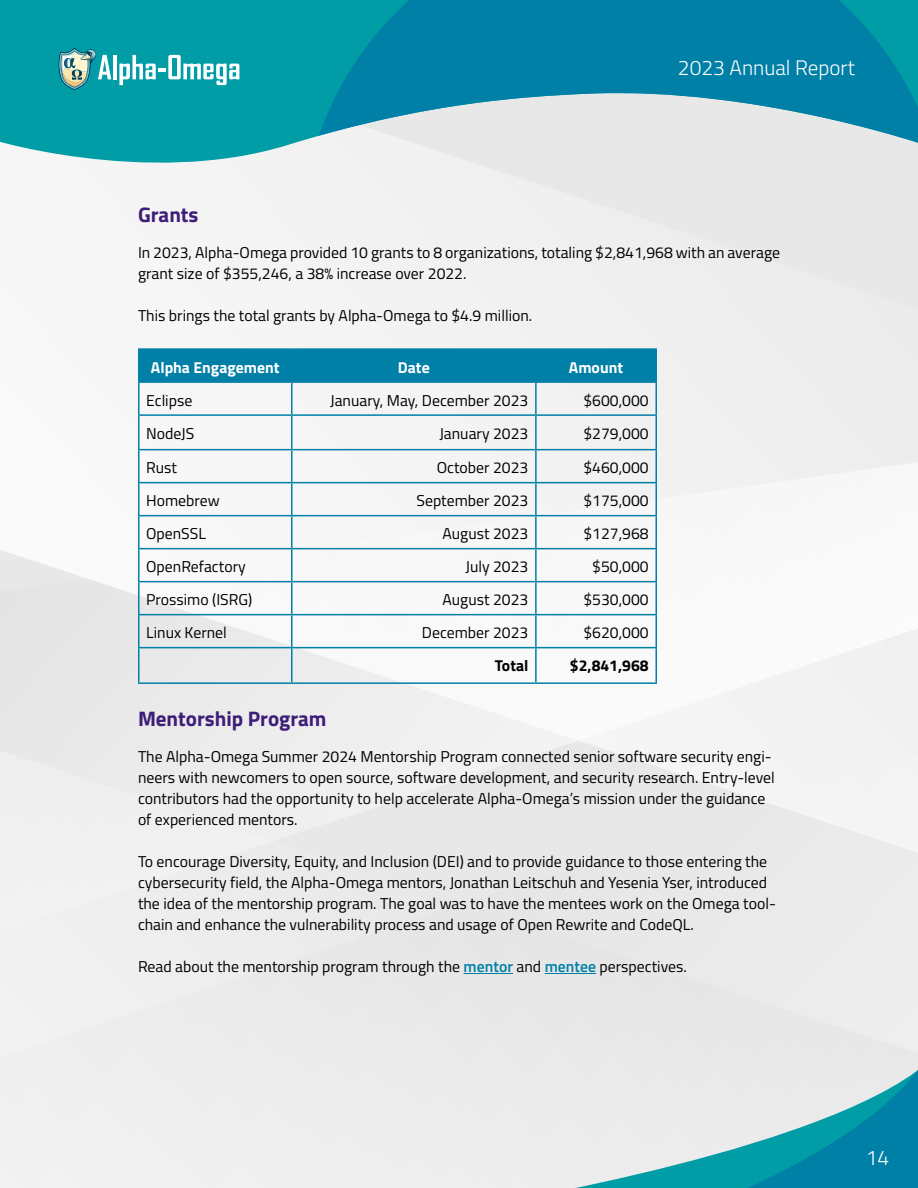
<style>
.page{position:relative;width:918px;height:1188px;background:#fff}
.page>*{position:absolute;margin:0;border:0;box-sizing:border-box;transform-origin:0 0}
.Heading_2{font:700 21px "Cairo";color:#3d1e78}
.t1{font:300 21px "Cairo";color:#fff}
.Body_First{font:15.75px/21px "Cairo";color:#000}
.Box_First{font:15.75px "Cairo";color:#000}
.Box_First-2{font:700 15.75px "Cairo";color:#fff}
.Box_First-3{font:700 15.75px "Cairo";color:#000}
.s1{font-weight:600;color:#007fa7}
</style>
<div class="page">
<img style="left:0;top:189px;width:918px;height:999px">
<svg style="left:0;top:0;width:918px;height:189px;fill:#009da7"></svg>
<svg style="left:319px;top:0;width:599px;height:147px;background:#3b9db7"></svg>
<svg style="left:58px;top:48px;width:53px;height:42px;background:#5faeac"></svg>
<hr style="left:113px;top:55px;width:4px;height:24px;background:#fff">
<svg style="left:119px;top:55px;width:120px;height:30px"></svg>
<hr style="left:464px;top:973px;width:49px;height:1px;background:#007fa7">
<hr style="left:545px;top:973px;width:51px;height:1px;background:#007fa7">
<div style="left:140px;top:350px;width:516px;height:31px;background:#007fa7"></div>
<hr style="left:138px;top:648px;width:2px;height:34px;background:#007fa7">
<hr style="left:138px;top:682px;width:154px;height:2px;background:#007fa7">
<hr style="left:656px;top:648px;width:1px;height:34px;background:#007fa7">
<hr style="left:536px;top:682px;width:121px;height:2px;background:#007fa7">
<hr style="left:291px;top:350px;width:1px;height:31px;background:#007fa7">
<hr style="left:535px;top:350px;width:2px;height:31px;background:#007fa7">
<hr style="left:291px;top:383px;width:1px;height:31px;background:#007fa7">
<hr style="left:535px;top:383px;width:2px;height:31px;background:#007fa7">
<hr style="left:291px;top:416px;width:1px;height:33px;background:#007fa7">
<hr style="left:535px;top:416px;width:2px;height:33px;background:#007fa7">
<hr style="left:291px;top:450px;width:1px;height:32px;background:#007fa7">
<hr style="left:535px;top:450px;width:2px;height:32px;background:#007fa7">
<hr style="left:291px;top:483px;width:1px;height:32px;background:#007fa7">
<hr style="left:535px;top:483px;width:2px;height:32px;background:#007fa7">
<hr style="left:291px;top:516px;width:1px;height:32px;background:#007fa7">
<hr style="left:535px;top:516px;width:2px;height:32px;background:#007fa7">
<hr style="left:291px;top:549px;width:1px;height:32px;background:#007fa7">
<hr style="left:535px;top:549px;width:2px;height:32px;background:#007fa7">
<hr style="left:291px;top:582px;width:1px;height:32px;background:#007fa7">
<hr style="left:535px;top:582px;width:2px;height:32px;background:#007fa7">
<hr style="left:291px;top:615px;width:1px;height:32px;background:#007fa7">
<hr style="left:535px;top:615px;width:2px;height:32px;background:#007fa7">
<hr style="left:291px;top:648px;width:1px;height:34px;background:#007fa7">
<hr style="left:535px;top:648px;width:2px;height:34px;background:#007fa7">
<hr style="left:292px;top:682px;width:244px;height:2px;background:#007fa7">
<hr style="left:138px;top:348px;width:154px;height:2px;background:#007fa7">
<hr style="left:138px;top:350px;width:2px;height:31px;background:#007fa7">
<hr style="left:292px;top:348px;width:244px;height:2px;background:#007fa7">
<hr style="left:536px;top:348px;width:121px;height:2px;background:#007fa7">
<hr style="left:656px;top:350px;width:1px;height:31px;background:#007fa7">
<hr style="left:138px;top:381px;width:154px;height:2px;background:#007fa7">
<hr style="left:138px;top:383px;width:2px;height:31px;background:#007fa7">
<hr style="left:292px;top:381px;width:244px;height:2px;background:#007fa7">
<hr style="left:536px;top:381px;width:121px;height:2px;background:#007fa7">
<hr style="left:656px;top:383px;width:1px;height:31px;background:#007fa7">
<hr style="left:138px;top:414px;width:154px;height:2px;background:#007fa7">
<hr style="left:138px;top:416px;width:2px;height:33px;background:#007fa7">
<hr style="left:292px;top:414px;width:244px;height:2px;background:#007fa7">
<hr style="left:536px;top:414px;width:121px;height:2px;background:#007fa7">
<hr style="left:656px;top:416px;width:1px;height:33px;background:#007fa7">
<hr style="left:138px;top:449px;width:154px;height:1px;background:#007fa7">
<hr style="left:138px;top:450px;width:2px;height:32px;background:#007fa7">
<hr style="left:292px;top:449px;width:244px;height:1px;background:#007fa7">
<hr style="left:536px;top:449px;width:121px;height:1px;background:#007fa7">
<hr style="left:656px;top:450px;width:1px;height:32px;background:#007fa7">
<hr style="left:138px;top:482px;width:154px;height:1px;background:#007fa7">
<hr style="left:138px;top:483px;width:2px;height:32px;background:#007fa7">
<hr style="left:292px;top:482px;width:244px;height:1px;background:#007fa7">
<hr style="left:536px;top:482px;width:121px;height:1px;background:#007fa7">
<hr style="left:656px;top:483px;width:1px;height:32px;background:#007fa7">
<hr style="left:138px;top:515px;width:154px;height:1px;background:#007fa7">
<hr style="left:138px;top:516px;width:2px;height:32px;background:#007fa7">
<hr style="left:292px;top:515px;width:244px;height:1px;background:#007fa7">
<hr style="left:536px;top:515px;width:121px;height:1px;background:#007fa7">
<hr style="left:656px;top:516px;width:1px;height:32px;background:#007fa7">
<hr style="left:138px;top:548px;width:154px;height:1px;background:#007fa7">
<hr style="left:138px;top:549px;width:2px;height:32px;background:#007fa7">
<hr style="left:292px;top:548px;width:244px;height:1px;background:#007fa7">
<hr style="left:536px;top:548px;width:121px;height:1px;background:#007fa7">
<hr style="left:656px;top:549px;width:1px;height:32px;background:#007fa7">
<hr style="left:138px;top:581px;width:154px;height:1px;background:#007fa7">
<hr style="left:138px;top:582px;width:2px;height:32px;background:#007fa7">
<hr style="left:292px;top:581px;width:244px;height:1px;background:#007fa7">
<hr style="left:536px;top:581px;width:121px;height:1px;background:#007fa7">
<hr style="left:656px;top:582px;width:1px;height:32px;background:#007fa7">
<hr style="left:138px;top:614px;width:154px;height:1px;background:#007fa7">
<hr style="left:138px;top:615px;width:2px;height:32px;background:#007fa7">
<hr style="left:292px;top:614px;width:244px;height:1px;background:#007fa7">
<hr style="left:536px;top:614px;width:121px;height:1px;background:#007fa7">
<hr style="left:656px;top:615px;width:1px;height:32px;background:#007fa7">
<hr style="left:138px;top:647px;width:154px;height:1px;background:#007fa7">
<hr style="left:292px;top:647px;width:244px;height:1px;background:#007fa7">
<hr style="left:536px;top:647px;width:121px;height:1px;background:#007fa7">
<div style="left:480px;top:1054px;width:225px;height:134px;background:#ebebeb"></div>
<svg style="left:705px;top:1041px;width:213px;height:147px;background:#7ebecb"></svg>
<h1 class="t1" style="left:678px;top:52px;width:179px">2023 Annual Report</h1>
<p class="Heading_2" style="left:138px;top:198px;width:62px">Grants</p>
<p class="Body_First" style="left:138px;top:242px;width:644px">In 2023, Alpha-Omega provided 10 grants to 8 organizations, totaling $2,841,968 with an average grant size of $355,246, a 38% increase over 2022.</p>
<p class="Body_First" style="left:138px;top:305px;width:396px">This brings the total grants by Alpha-Omega to $4.9 million.</p>
<p class="Box_First-2" style="left:151px;top:354px;width:130px">Alpha Engagement</p>
<p class="Box_First-2" style="left:398px;top:354px;width:33px">Date</p>
<p class="Box_First-2" style="left:569px;top:354px;width:56px">Amount</p>
<p class="Box_First" style="left:146px;top:389px;width:48px">Eclipse</p>
<p class="Box_First" style="left:330px;top:389px;width:200px">January, May, December 2023</p>
<p class="Box_First" style="left:583px;top:389px;width:67px">$600,000</p>
<p class="Box_First" style="left:146px;top:422px;width:50px">NodeJS</p>
<p class="Box_First" style="left:439px;top:422px;width:90px">January 2023</p>
<p class="Box_First" style="left:583px;top:422px;width:67px">$279,000</p>
<p class="Box_First" style="left:146px;top:456px;width:32px">Rust</p>
<p class="Box_First" style="left:437px;top:456px;width:93px">October 2023</p>
<p class="Box_First" style="left:583px;top:456px;width:67px">$460,000</p>
<p class="Box_First" style="left:146px;top:489px;width:75px">Homebrew</p>
<p class="Box_First" style="left:417px;top:489px;width:113px">September 2023</p>
<p class="Box_First" style="left:583px;top:489px;width:67px">$175,000</p>
<p class="Box_First" style="left:146px;top:522px;width:61px">OpenSSL</p>
<p class="Box_First" style="left:443px;top:522px;width:87px">August 2023</p>
<p class="Box_First" style="left:583px;top:522px;width:67px">$127,968</p>
<p class="Box_First" style="left:146px;top:555px;width:101px">OpenRefactory</p>
<p class="Box_First" style="left:465px;top:555px;width:64px">July 2023</p>
<p class="Box_First" style="left:592px;top:555px;width:58px">$50,000</p>
<p class="Box_First" style="left:146px;top:588px;width:108px">Prossimo (ISRG)</p>
<p class="Box_First" style="left:443px;top:588px;width:87px">August 2023</p>
<p class="Box_First" style="left:583px;top:588px;width:67px">$530,000</p>
<p class="Box_First" style="left:146px;top:621px;width:82px">Linux Kernel</p>
<p class="Box_First" style="left:422px;top:621px;width:108px">December 2023</p>
<p class="Box_First" style="left:583px;top:621px;width:67px">$620,000</p>
<p class="Box_First-3" style="left:495px;top:653px;width:35px">Total</p>
<p class="Box_First-3" style="left:570px;top:653px;width:80px">$2,841,968</p>
<p class="Heading_2" style="left:138px;top:701px;width:190px">Mentorship Program</p>
<p class="Body_First" style="left:138px;top:746px;width:638px">The Alpha-Omega Summer 2024 Mentorship Program connected senior software security engi&shy;neers with newcomers to open source, software development, and security research. Entry-level contributors had the opportunity to help accelerate Alpha-Omega’s mission under the guidance of experienced mentors.</p>
<p class="Body_First" style="left:138px;top:851px;width:639px">To encourage Diversity, Equity, and Inclusion (DEI) and to provide guidance to those entering the cybersecurity field, the Alpha-Omega mentors, Jonathan Leitschuh and Yesenia Yser, introduced the idea of the mentorship program. The goal was to have the mentees work on the Omega tool&shy;chain and enhance the vulnerability process and usage of Open Rewrite and CodeQL.</p>
<p class="Body_First" style="left:138px;top:956px;width:550px">Read about the mentorship program through the <span class="s1">mentor</span> and <span class="s1">mentee</span> perspectives.</p>
<h1 class="t1" style="left:866px;top:1142px;width:25px">14</h1>
</div>
